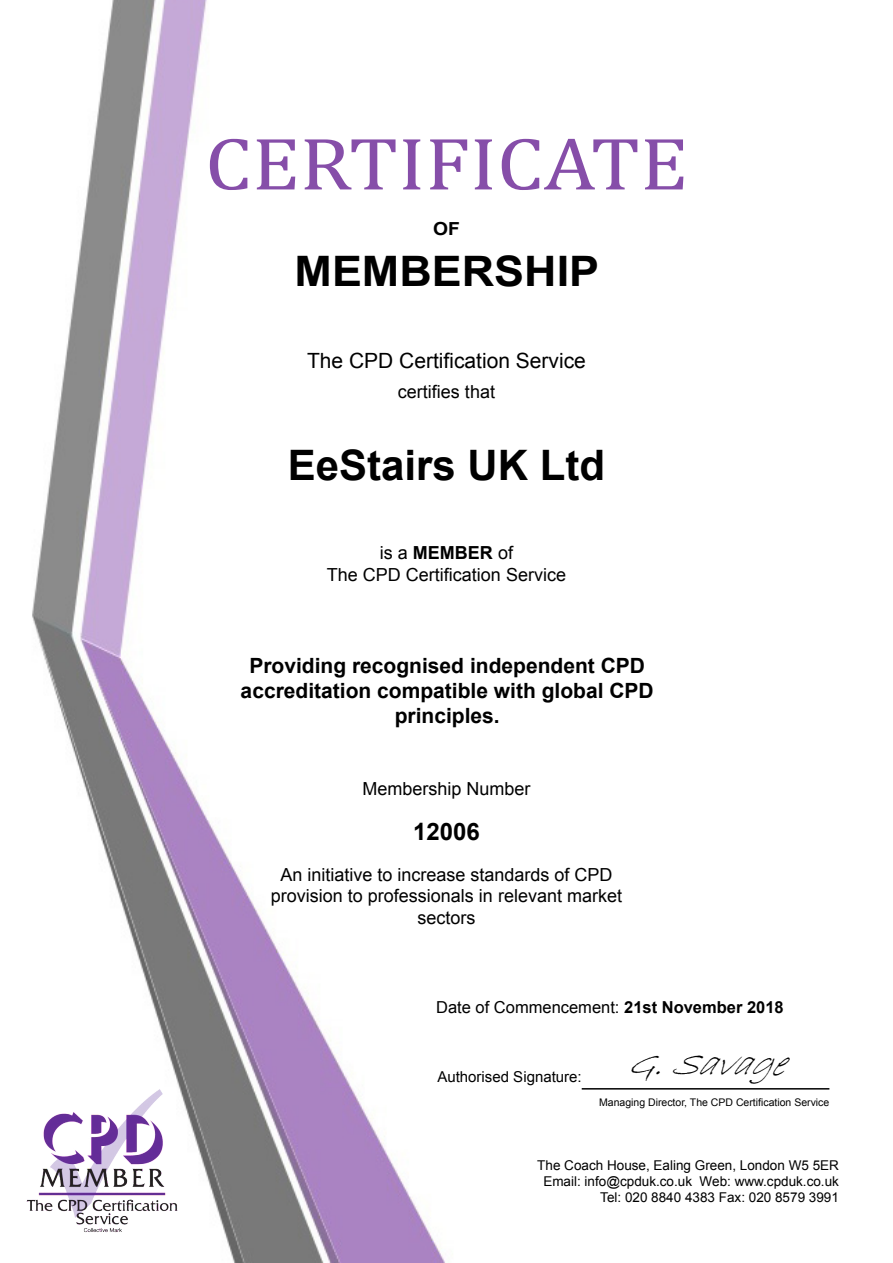
<style>
.page{position:relative;width:893px;height:1263px;background:#fff}
.page>*{position:absolute;margin:0;border:0;box-sizing:border-box;transform-origin:0 0}
.t1{font:75px "Cambria";color:#864ea9;scale:1.11 1}
.t2{font:700 42px "Arial";color:#000}
.t3{font:700 42px "Arial";color:#000;scale:1.07 1}
.t4{font:italic 36px "Bradley Hand ITC";color:#000}
.t5{font:700 24px "Arial";color:#000}
.t6{font:700 21px/25.2px "Arial";color:#000;text-align:center}
.t7{font:21px "Arial";color:#000}
.t8{font:18px/21.6px "Arial";color:#000;text-align:center}
.t9{font:700 18px "Arial";color:#000;scale:1.07 1}
.t10{font:16.5px "Arial";color:#000}
.t11{font:15px "Arial";color:#000}
.t12{font:13.5px/16.2px "Arial";color:#000;text-align:right}
.t13{font:10.5px "Arial";color:#000}
.s1{font-weight:700}
</style>
<div class="page">
<img style="left:32px;top:0;width:798px;height:1263px">
<hr style="left:582px;top:1088px;width:247px;height:1px;background:#000">
<img style="left:26px;top:1086px;width:154px;height:148px">
<h1 class="t1" style="left:205px;top:120px;width:437px">CERTIFICATE</h1>
<p class="t9" style="left:433px;top:217px;width:27px">OF</p>
<h2 class="t3" style="left:295px;top:243px;width:286px">MEMBERSHIP</h2>
<p class="t7" style="left:307px;top:347px;width:280px">The CPD Certification Service</p>
<p class="t8" style="left:398px;top:381px;width:99px">certifies that</p>
<h2 class="t2" style="left:288px;top:435px;width:319px">EeStairs UK Ltd</h2>
<p class="t8" style="left:327px;top:542px;width:241px">is a <span class="s1">MEMBER</span> of<br>The CPD Certification Service</p>
<p class="t6" style="left:241px;top:653px;width:415px">Providing recognised independent CPD accreditation compatible with global CPD principles.</p>
<p class="t8" style="left:362px;top:778px;width:170px">Membership Number</p>
<h3 class="t5" style="left:413px;top:816px;width:68px">12006</h3>
<p class="t8" style="left:271px;top:864px;width:353px">An initiative to increase standards of CPD provision to professionals in relevant market sectors</p>
<p class="t10" style="left:436px;top:996px;width:349px">Date of Commencement: <span class="s1">21st November 2018</span></p>
<p class="t11" style="left:437px;top:1067px;width:146px">Authorised Signature:</p>
<h3 class="t4" style="left:627px;top:1041px;width:186px">G.Savage</h3>
<p class="t13" style="left:599px;top:1095px;width:232px">Managing Director, The CPD Certification Service</p>
<p class="t12" style="left:537px;top:1157px;width:303px">The Coach House, Ealing Green, London W5 5ER<br>Email: info@cpduk.co.uk Web: www.cpduk.co.uk<br>Tel: 020 8840 4383 Fax: 020 8579 3991</p>
</div>
